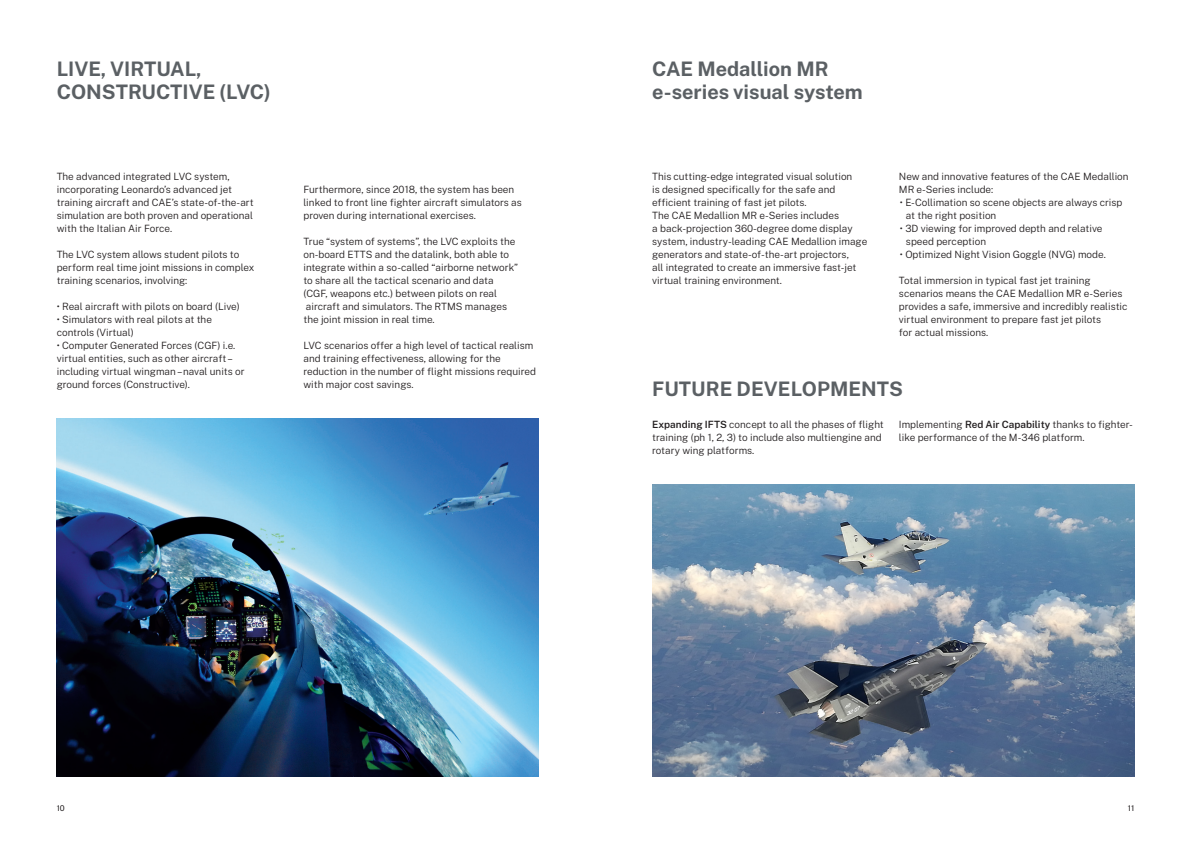
<style>
.page{position:relative;width:1191px;height:842px;background:#fff}
.page>*{position:absolute;margin:0;border:0;box-sizing:border-box;transform-origin:0 0}
.Titolo{font:700 20px/23px "Public Sans";color:#5b6064}
.testo{font:300 10px/13px "Public Sans";color:#231f20}
.testo_-_rientro_1{font:300 10px/13px "Public Sans";color:#231f20}
.numeri_pag{font:8px "Public Sans";color:#231f20}
.s1{font-weight:600}
</style>
<div class="page">
<img style="left:57px;top:419px;width:482px;height:358px">
<img style="left:652px;top:485px;width:482px;height:292px">
<p class="Titolo" style="left:57px;top:56px;width:216px">LIVE, VIRTUAL,<br>CONSTRUCTIVE (LVC)</p>
<p class="testo" style="left:57px;top:169px;width:177px">The advanced integrated LVC system, incorporating Leonardo’s advanced jet</p>
<p class="testo" style="left:57px;top:195px;width:199px">training aircraft and CAE’s state-of-the-art simulation are both proven and operational</p>
<p class="testo" style="left:57px;top:221px;width:117px">with the Italian Air Force.</p>
<p class="testo" style="left:57px;top:247px;width:184px">The LVC system allows student pilots to</p>
<p class="testo" style="left:57px;top:260px;width:199px">perform real time joint missions in complex training scenarios, involving:</p>
<p class="testo" style="left:57px;top:299px;width:184px">• Real aircraft with pilots on board (Live)</p>
<p class="testo" style="left:57px;top:312px;width:157px">• Simulators with real pilots at the</p>
<p class="testo" style="left:57px;top:325px;width:78px">controls (Virtual)</p>
<p class="testo" style="left:57px;top:338px;width:180px">• Computer Generated Forces (CGF) i.e.</p>
<p class="testo" style="left:57px;top:351px;width:178px">virtual entities, such as other aircraft –</p>
<p class="testo" style="left:57px;top:364px;width:189px">including virtual wingman – naval units or</p>
<p class="testo" style="left:57px;top:377px;width:135px">ground forces (Constructive).</p>
<p class="testo" style="left:303px;top:182px;width:220px">Furthermore, since 2018, the system has been linked to front line fighter aircraft simulators as proven during international exercises.</p>
<p class="testo" style="left:303px;top:234px;width:213px">True “system of systems”, the LVC exploits the</p>
<p class="testo" style="left:303px;top:247px;width:216px">on-board ETTS and the datalink, both able to integrate within a so-called “airborne network”</p>
<p class="testo" style="left:303px;top:273px;width:192px">to share all the tactical scenario and data</p>
<p class="testo" style="left:303px;top:286px;width:195px">(CGF, weapons etc.) between pilots on real</p>
<p class="testo" style="left:306px;top:299px;width:203px">aircraft and simulators. The RTMS manages</p>
<p class="testo" style="left:303px;top:312px;width:133px">the joint mission in real time.</p>
<p class="testo" style="left:303px;top:338px;width:234px">LVC scenarios offer a high level of tactical realism and training effectiveness, allowing for the reduction in the number of flight missions required with major cost savings.</p>
<p class="Titolo" style="left:652px;top:56px;width:178px">CAE Medallion MR</p>
<p class="Titolo" style="left:652px;top:79px;width:212px">e-series visual system</p>
<p class="testo" style="left:652px;top:169px;width:202px">This cutting-edge integrated visual solution</p>
<p class="testo" style="left:652px;top:182px;width:185px">is designed specifically for the safe and</p>
<p class="testo" style="left:652px;top:195px;width:156px">efficient training of fast jet pilots.</p>
<p class="testo" style="left:652px;top:208px;width:188px">The CAE Medallion MR e-Series includes</p>
<p class="testo" style="left:652px;top:221px;width:216px">a back-projection 360-degree dome display system, industry-leading CAE Medallion image</p>
<p class="testo" style="left:652px;top:247px;width:198px">generators and state-of-the-art projectors,</p>
<p class="testo" style="left:652px;top:260px;width:206px">all integrated to create an immersive fast-jet virtual training environment.</p>
<p class="testo" style="left:899px;top:169px;width:231px">New and innovative features of the CAE Medallion</p>
<p class="testo" style="left:899px;top:182px;width:96px">MR e-Series include:</p>
<p class="testo_-_rientro_1" style="left:906px;top:195px;width:218px;text-indent:-6px">• E-Collimation so scene objects are always crisp at the right position</p>
<p class="testo_-_rientro_1" style="left:906px;top:221px;width:198px;text-indent:-6px">• 3D viewing for improved depth and relative speed perception</p>
<p class="testo_-_rientro_1" style="left:900px;top:247px;width:207px">• Optimized Night Vision Goggle (NVG) mode.</p>
<p class="testo" style="left:899px;top:273px;width:230px">Total immersion in typical fast jet training scenarios means the CAE Medallion MR e-Series provides a safe, immersive and incredibly realistic virtual environment to prepare fast jet pilots</p>
<p class="testo" style="left:899px;top:325px;width:91px">for actual missions.</p>
<p class="Titolo" style="left:652px;top:376px;width:252px">FUTURE DEVELOPMENTS</p>
<p class="testo" style="left:652px;top:418px;width:233px"><span class="s1">Expanding IFTS</span> concept to all the phases of flight training (ph 1, 2, 3) to include also multiengine and rotary wing platforms.</p>
<p class="testo" style="left:899px;top:418px;width:235px">Implementing <span class="s1">Red Air Capability</span> thanks to fighter&shy;like performance of the M-346 platform.</p>
<p class="numeri_pag" style="left:57px;top:802px;width:10px">10</p>
<p class="numeri_pag" style="left:1127px;top:802px;width:8px">11</p>
</div>
